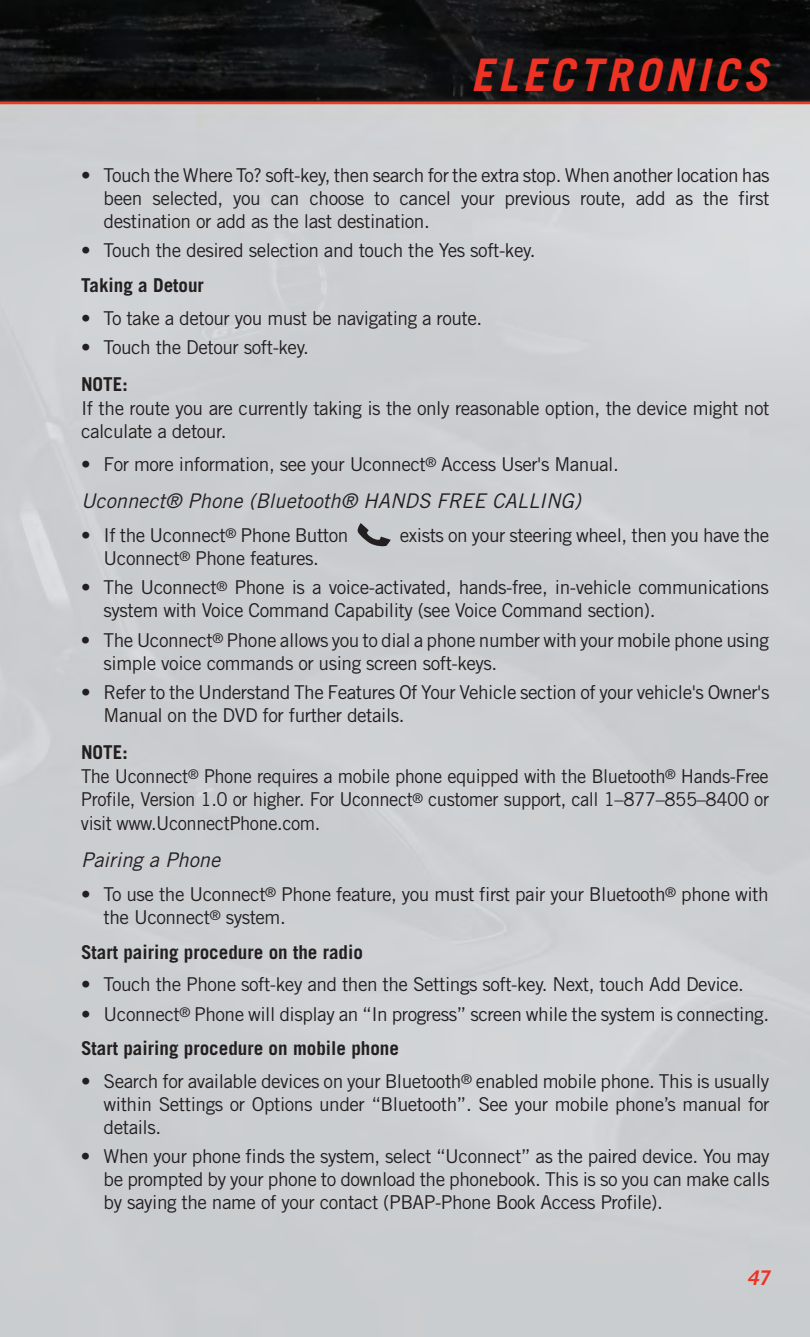
<style>
.page{position:relative;width:810px;height:1337px;background:#fff}
.page>*{position:absolute;margin:0;border:0;box-sizing:border-box;transform-origin:0 0}
.t1{font:italic 700 45px "Trade Gothic LT Std";letter-spacing:.1em;color:#ee3224}
.t2{font:italic 20.25px "Trade Gothic LT Std";color:#231f20}
.t3{font:italic 700 20.25px "Trade Gothic LT Std";color:#ee3224}
.t4{font:19.12px/22.9px "Trade Gothic LT Std";letter-spacing:-.025em;color:#231f20}
.t5{font:19.12px/23.6px "Trade Gothic LT Std";letter-spacing:-.025em;color:#231f20;scale:.96 1}
.t6{font:700 19.12px "Trade Gothic LT Std";color:#231f20}
.s1{font-weight:700}
</style>
<div class="page">
<img style="left:0;top:0;width:810px;height:1336px">
<svg style="left:358px;top:523px;width:33px;height:23px"></svg>
<h1 class="t1" style="left:471px;top:59px;width:298px">ELECTRONICS</h1>
<p class="t4" style="left:104px;top:165px;width:667px;text-align:justify;text-indent:-23px">• Touch the Where To? soft-key, then search for the extra stop. When another location has been selected, you can choose to cancel your previous route, add as the first destination or add as the last destination.</p>
<p class="t4" style="left:81px;top:241px;width:456px">• Touch the desired selection and touch the Yes soft-key.</p>
<p class="t6" style="left:81px;top:278px;width:125px">Taking a Detour</p>
<p class="t4" style="left:81px;top:308px;width:403px">• To take a detour you must be navigating a route.</p>
<p class="t4" style="left:81px;top:338px;width:230px">• Touch the Detour soft-key.</p>
<p class="t6" style="left:81px;top:377px;width:48px">NOTE:</p>
<p class="t4" style="left:81px;top:398px;width:690px;line-height:23.6px">If the route you are currently taking is the only reasonable option, the device might not calculate a detour.</p>
<p class="t4" style="left:81px;top:454px;width:539px">• For more information, see your Uconnect<sup>®</sup> Access User's Manual.</p>
<p class="t2" style="left:81px;top:493px;width:501px">Uconnect® Phone (Bluetooth® HANDS FREE CALLING)</p>
<p class="t4" style="left:81px;top:525px;width:269px">• If the Uconnect<sup>®</sup> Phone Button</p>
<p class="t4" style="left:400px;top:525px;width:371px">exists on your steering wheel, then you have the</p>
<p class="t4" style="left:104px;top:548px;width:217px">Uconnect<sup>®</sup> Phone features.</p>
<p class="t4" style="left:104px;top:578px;width:667px;text-indent:-23px">• The Uconnect<sup>®</sup> Phone is a voice-activated, hands-free, in-vehicle communications system with Voice Command Capability (see Voice Command section).</p>
<p class="t4" style="left:104px;top:630px;width:667px;text-indent:-23px">• The Uconnect<sup>®</sup> Phone allows you to dial a phone number with your mobile phone using simple voice commands or using screen soft-keys.</p>
<p class="t4" style="left:104px;top:683px;width:667px;text-indent:-23px">• Refer to the Understand The Features Of Your Vehicle section of your vehicle's Owner's<br>Manual on the DVD for further details.</p>
<p class="t5" style="left:81px;top:742px;width:718px"><span class="s1">NOTE:<br></span>The Uconnect<sup>®</sup> Phone requires a mobile phone equipped with the Bluetooth<sup>®</sup> Hands-Free Profile, Version 1.0 or higher. For Uconnect<sup>®</sup> customer support, call 1–877–855–8400 or visit www.UconnectPhone.com.</p>
<p class="t2" style="left:81px;top:852px;width:141px">Pairing a Phone</p>
<p class="t4" style="left:104px;top:884px;width:667px;text-indent:-23px">• To use the Uconnect<sup>®</sup> Phone feature, you must first pair your Bluetooth<sup>®</sup> phone with the Uconnect<sup>®</sup> system.</p>
<p class="t6" style="left:81px;top:944px;width:284px">Start pairing procedure on the radio</p>
<p class="t4" style="left:81px;top:974px;width:665px">• Touch the Phone soft-key and then the Settings soft-key. Next, touch Add Device.</p>
<p class="t4" style="left:81px;top:998px;width:690px;line-height:34.6px">• Uconnect<sup>®</sup> Phone will display an “In progress” screen while the system is connecting.<br><span class="s1">Start pairing procedure on mobile phone</span></p>
<p class="t4" style="left:104px;top:1071px;width:668px;text-align:justify;text-indent:-23px">• Search for available devices on your Bluetooth<sup>®</sup> enabled mobile phone. This is usually within Settings or Options under “Bluetooth”. See your mobile phone’s manual for details.</p>
<p class="t4" style="left:104px;top:1146px;width:668px;text-align:justify;text-indent:-23px">• When your phone finds the system, select “Uconnect” as the paired device. You may be prompted by your phone to download the phonebook. This is so you can make calls by saying the name of your contact (PBAP-Phone Book Access Profile).</p>
<p class="t3" style="left:747px;top:1270px;width:24px">47</p>
</div>
